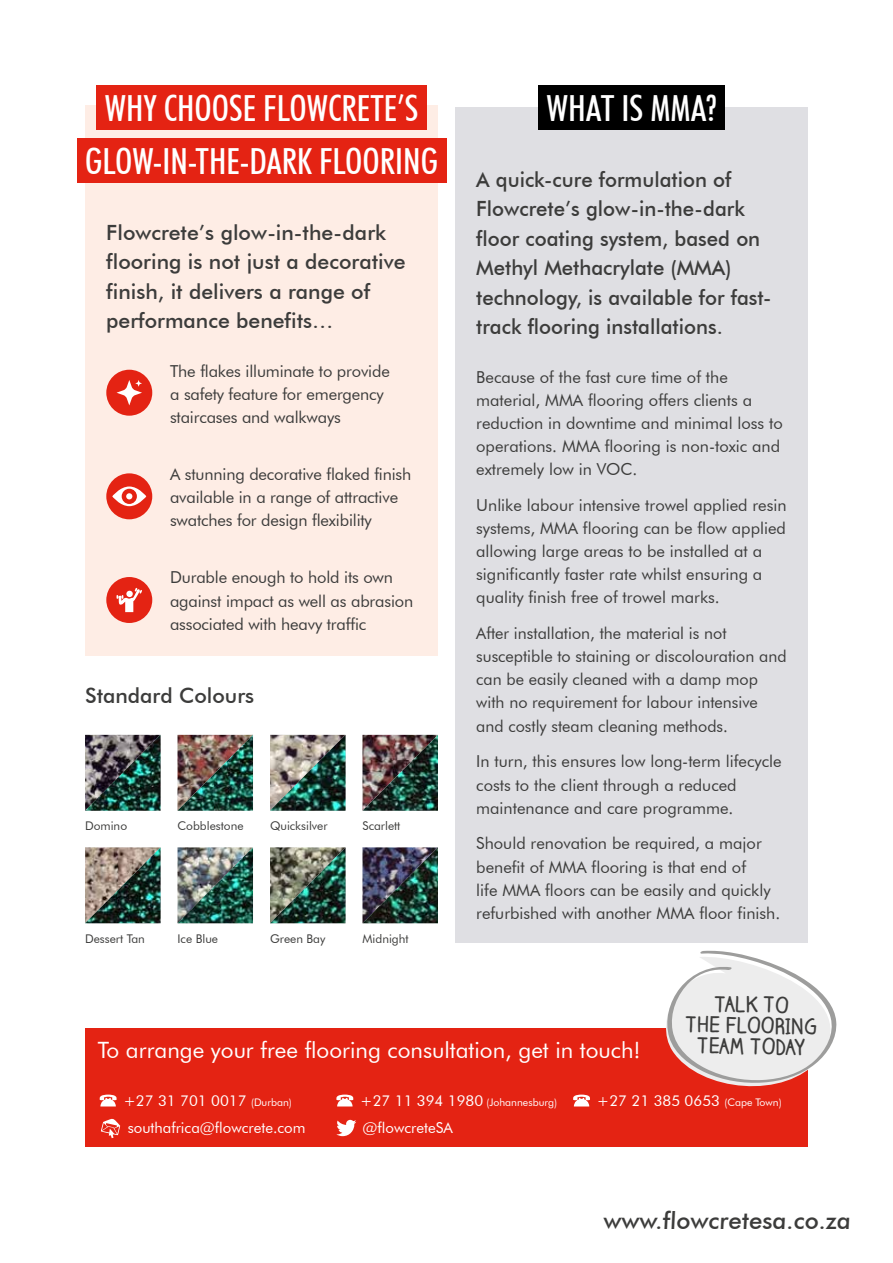
<style>
.page{position:relative;width:893px;height:1263px;background:#fff}
.page>*{position:absolute;margin:0;border:0;box-sizing:border-box;transform-origin:0 0}
.t1{font:500 condensed 36px/52.9px "Futura BT";color:#fff;text-align:center}
.t2{font:500 24px "Futura BT";color:#3c3c3b}
.t3{font:22.5px "Futura BT";color:#fff}
.t4{font:500 21px/29.4px "Futura BT";color:#3c3c3b}
.t5{font:700 21px/21px "Claire Hand";color:#3c3c3b;text-align:center}
.t6{font:16.5px/23.1px "Futura BT";color:#3c3c3b}
.t7{font:15px/27px "Futura BT";color:#fff}
.t8{font:12px "Futura BT";color:#3c3c3b}
.t9{font:10.5px "Futura BT";color:#fff}
.s1{font-size:10.5px}
.s2{font-size:15px}
</style>
<div class="page">
<div style="left:85px;top:1028px;width:723px;height:118px;background:#e42313"></div>
<div style="left:85px;top:105px;width:353px;height:550px;background:#feede5"></div>
<div style="left:455px;top:107px;width:353px;height:836px;background:#dfdfe3"></div>
<div style="left:106px;top:370px;width:46px;height:46px;background:#e42313;border-radius:50%"></div>
<svg style="left:117px;top:380px;width:25px;height:25px"></svg>
<div style="left:106px;top:473px;width:46px;height:46px;background:#e42313;border-radius:50%"></div>
<svg style="left:112px;top:486px;width:34px;height:20px"></svg>
<div style="left:106px;top:577px;width:46px;height:46px;background:#e42313;border-radius:50%"></div>
<svg style="left:116px;top:588px;width:26px;height:24px"></svg>
<div style="left:126px;top:590px;width:7px;height:7px;background:#fff;border-radius:3px"></div>
<div style="left:96px;top:85px;width:331px;height:44px;background:#e42313"></div>
<div style="left:77px;top:138px;width:369px;height:44px;background:#e42313"></div>
<div style="left:538px;top:85px;width:187px;height:44px;background:#000"></div>
<img style="left:85px;top:735px;width:76px;height:76px">
<img style="left:85px;top:847px;width:76px;height:76px">
<img style="left:178px;top:735px;width:75px;height:76px">
<img style="left:178px;top:847px;width:75px;height:76px">
<img style="left:270px;top:735px;width:75px;height:76px">
<img style="left:270px;top:847px;width:75px;height:76px">
<img style="left:362px;top:735px;width:76px;height:76px">
<img style="left:362px;top:847px;width:76px;height:76px">
<svg style="left:666px;top:950px;width:171px;height:137px"></svg>
<svg style="left:100px;top:1094px;width:17px;height:12px"></svg>
<svg style="left:101px;top:1119px;width:19px;height:19px"></svg>
<svg style="left:336px;top:1094px;width:17px;height:12px"></svg>
<svg style="left:336px;top:1120px;width:20px;height:16px"></svg>
<svg style="left:573px;top:1094px;width:17px;height:12px"></svg>
<h1 class="t1" style="left:85px;top:81px;width:354px">WHY CHOOSE FLOWCRETE’S<br>GLOW-IN-THE-DARK FLOORING</h1>
<h1 class="t1" style="left:547px;top:81px;width:171px">WHAT IS MMA?</h1>
<p class="t4" style="left:476px;top:165px;width:297px">A quick-cure formulation of<br>Flowcrete’s glow-in-the-dark floor coating system, based on<br>Methyl Methacrylate (MMA) technology, is available for fast&shy;track flooring installations.</p>
<p class="t6" style="left:476px;top:365px;width:308px">Because of the fast cure time of the material, MMA flooring offers clients a reduction in downtime and minimal loss to operations. MMA flooring is non-toxic and extremely low in VOC.</p>
<p class="t6" style="left:476px;top:493px;width:312px">Unlike labour intensive trowel applied resin systems, MMA flooring can be flow applied allowing large areas to be installed at a significantly faster rate whilst ensuring a quality finish free of trowel marks.</p>
<p class="t6" style="left:476px;top:622px;width:312px">After installation, the material is not susceptible to staining or discolouration and can be easily cleaned with a damp mop with no requirement for labour intensive and costly steam cleaning methods.</p>
<p class="t6" style="left:476px;top:750px;width:307px">In turn, this ensures low long-term lifecycle costs to the client through a reduced maintenance and care programme.</p>
<p class="t6" style="left:476px;top:832px;width:306px">Should renovation be required, a major benefit of MMA flooring is that end of<br>life MMA floors can be easily and quickly refurbished with another MMA floor finish.</p>
<p class="t4" style="left:106px;top:218px;width:301px">Flowcrete’s glow-in-the-dark flooring is not just a decorative finish, it delivers a range of performance benefits…</p>
<p class="t6" style="left:170px;top:359px;width:221px">The flakes illuminate to provide a safety feature for emergency staircases and walkways</p>
<p class="t6" style="left:170px;top:463px;width:243px">A stunning decorative flaked finish available in a range of attractive swatches for design flexibility</p>
<p class="t6" style="left:170px;top:566px;width:245px">Durable enough to hold its own against impact as well as abrasion associated with heavy traffic</p>
<p class="t4" style="left:85px;top:681px;width:171px">Standard Colours</p>
<p class="t8" style="left:178px;top:819px;width:68px">Cobblestone</p>
<p class="t8" style="left:270px;top:819px;width:59px">Quicksilver</p>
<p class="t8" style="left:362px;top:819px;width:39px">Scarlett</p>
<p class="t8" style="left:85px;top:819px;width:44px">Domino</p>
<p class="t8" style="left:85px;top:931px;width:61px">Dessert Tan</p>
<p class="t8" style="left:178px;top:931px;width:42px">Ice Blue</p>
<p class="t8" style="left:270px;top:931px;width:57px">Green Bay</p>
<p class="t8" style="left:362px;top:931px;width:48px">Midnight</p>
<h3 class="t3" style="left:98px;top:1036px;width:544px">To arrange your free flooring consultation, get in touch!</h3>
<p class="t5" style="left:686px;top:992px;width:133px;rotate:1deg">TALK TO<br>THE FLOORING<br>TEAM TODAY</p>
<p class="t7" style="left:123px;top:1087px;width:183px">+27 31 701 0017 <span class="s1">(Durban) </span>southafrica@flowcrete.com</p>
<p class="t9" style="left:360px;top:1096px;width:198px"><span class="s2">+27 11 394 1980</span> (Johannesburg)</p>
<p class="t7" style="left:363px;top:1114px;width:92px">@flowcreteSA</p>
<p class="t7" style="left:597px;top:1087px;width:186px">+27 21 385 0653 <span class="s1">(Cape Town)</span></p>
<h2 class="t2" style="left:603px;top:1206px;width:250px">www.flowcretesa.co.za</h2>
</div>
